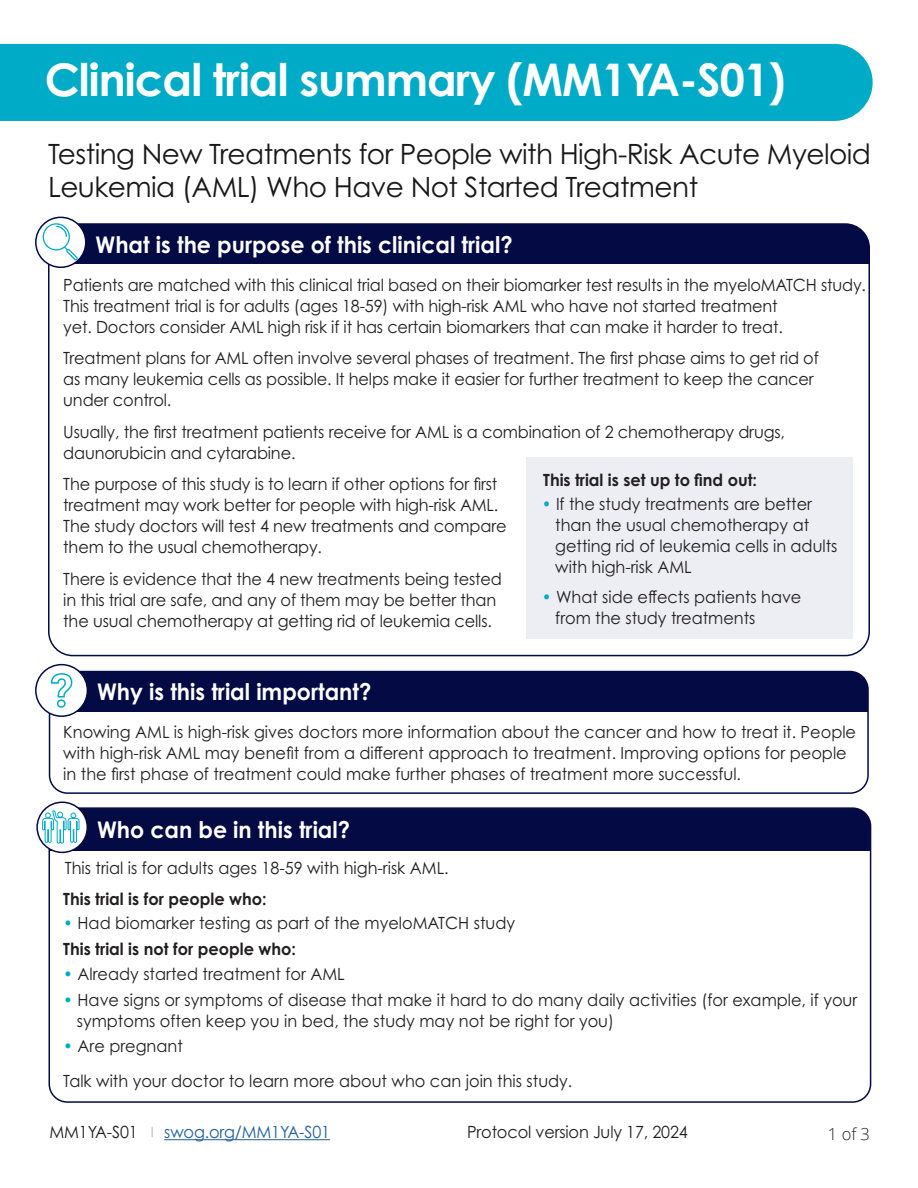
<style>
.page{position:relative;width:918px;height:1188px;background:#fff}
.page>*{position:absolute;margin:0;border:0;box-sizing:border-box;transform-origin:0 0}
.t1{font:700 45px "Century Gothic Pro";letter-spacing:-.02em;color:#fff}
.t2{font:27.9px/32.8px "Century Gothic Pro";letter-spacing:-.02em;color:#191717}
.t3{font:700 22.95px "Century Gothic Pro";color:#fff;scale:.96 1}
.t4{font:16.8px/21px "Century Gothic Pro";letter-spacing:-.01em;color:#231f20;scale:.96 1}
.t5{font:700 16.8px "Century Gothic Pro";color:#231f20;scale:.96 1}
.t6{font:16.8px "Century Gothic Pro";letter-spacing:-.01em;color:#215e9e;scale:.96 1}
.t7{font:300 16.5px "Open Sans";color:#231f20}
.s1{color:#00abc8}
.s2{font-weight:700}
.s3{color:#231f20}
</style>
<div class="page">
<div style="left:526px;top:457px;width:326px;height:182px;background:#edeef4"></div>
<div style="left:0;top:44px;width:873px;height:77px;background:#00abc8"></div>
<div style="left:49px;top:808px;width:822px;height:42px;background:#030a44"></div>
<div style="left:49px;top:807px;width:822px;height:296px;border:2px solid #030a44;border-radius:18px"></div>
<svg style="left:37px;top:802px;width:50px;height:50px"></svg>
<div style="left:36px;top:802px;width:52px;height:51px;border:2px solid #030a44;border-radius:50%"></div>
<svg style="left:42px;top:810px;width:38px;height:34px"></svg>
<div style="left:50px;top:672px;width:818px;height:40px;background:#030a44"></div>
<div style="left:49px;top:671px;width:820px;height:123px;border:2px solid #030a44;border-radius:18px"></div>
<div style="left:36px;top:665px;width:51px;height:51px;background:#fff;border-radius:50%"></div>
<div style="left:35px;top:664px;width:53px;height:53px;border:2px solid #030a44;border-radius:50%"></div>
<svg style="left:50px;top:673px;width:23px;height:35px"></svg>
<div style="left:49px;top:224px;width:820px;height:40px;background:#030a44"></div>
<svg style="left:36px;top:217px;width:50px;height:50px"></svg>
<div style="left:35px;top:217px;width:52px;height:51px;border:2px solid #030a44;border-radius:50%"></div>
<svg style="left:43px;top:223px;width:35px;height:37px"></svg>
<hr style="left:164px;top:1139px;width:166px;height:1px;background:#215e9e">
<h1 class="t1" style="left:45px;top:52px;width:742px">Clinical trial summary (MM1YA-S01)</h1>
<h2 class="t2" style="left:48px;top:137px;width:825px">Testing New Treatments for People with High-Risk Acute Myeloid<br>Leukemia (AML) Who Have Not Started Treatment</h2>
<h3 class="t3" style="left:96px;top:231px;width:436px">What is the purpose of this clinical trial?</h3>
<p class="t4" style="left:63px;top:274px;width:838px">Patients are matched with this clinical trial based on their biomarker test results in the myeloMATCH study.<br>This treatment trial is for adults (ages 18-59) with high-risk AML who have not started treatment<br>yet. Doctors consider AML high risk if it has certain biomarkers that can make it harder to treat.</p>
<p class="t4" style="left:63px;top:348px;width:788px">Treatment plans for AML often involve several phases of treatment. The first phase aims to get rid of as many leukemia cells as possible. It helps make it easier for further treatment to keep the cancer under control.</p>
<p class="t4" style="left:63px;top:421px;width:753px">Usually, the first treatment patients receive for AML is a combination of 2 chemotherapy drugs, daunorubicin and cytarabine.</p>
<p class="t4" style="left:63px;top:474px;width:463px">The purpose of this study is to learn if other options for first treatment may work better for people with high-risk AML.<br>The study doctors will test 4 new treatments and compare them to the usual chemotherapy.</p>
<p class="t4" style="left:63px;top:568px;width:458px">There is evidence that the 4 new treatments being tested in this trial are safe, and any of them may be better than the usual chemotherapy at getting rid of leukemia cells.</p>
<p class="t5" style="left:543px;top:470px;width:224px">This trial is set up to find out:</p>
<p class="t4" style="left:555px;top:494px;width:295px;text-indent:-14px"><span class="s1">•</span> If the study treatments are better than the usual chemotherapy at getting rid of leukemia cells in adults with high-risk AML</p>
<p class="t4" style="left:555px;top:587px;width:258px;text-indent:-14px"><span class="s1">•</span> What side effects patients have from the study treatments</p>
<h3 class="t3" style="left:97px;top:677px;width:287px">Why is this trial important?</h3>
<p class="t4" style="left:63px;top:721px;width:827px">Knowing AML is high-risk gives doctors more information about the cancer and how to treat it. People with high-risk AML may benefit from a different approach to treatment. Improving options for people in the first phase of treatment could make further phases of treatment more successful.</p>
<h3 class="t3" style="left:97px;top:816px;width:265px">Who can be in this trial?</h3>
<p class="t4" style="left:65px;top:857px;width:401px">This trial is for adults ages 18-59 with high-risk AML.</p>
<p class="t5" style="left:63px;top:888px;width:213px">This trial is for people who:</p>
<p class="t4" style="left:63px;top:910px;width:472px;line-height:26.1px"><span class="s1">•</span> Had biomarker testing as part of the myeloMATCH study<br><span class="s2">This trial is not for people who:</span></p>
<p class="t4" style="left:63px;top:964px;width:295px"><span class="s1">•</span> Already started treatment for AML</p>
<p class="t4" style="left:77px;top:989px;width:815px;text-indent:-14px"><span class="s1">•</span> Have signs or symptoms of disease that make it hard to do many daily activities (for example, if your symptoms often keep you in bed, the study may not be right for you)</p>
<p class="t4" style="left:63px;top:1029px;width:532px;line-height:34.2px"><span class="s1">•</span> Are pregnant<br>Talk with your doctor to learn more about who can join this study.</p>
<p class="t6" style="left:50px;top:1122px;width:294px"><span class="s3">MM1YA-S01</span> <sup>|</sup> swog.org/MM1YA-S01</p>
<p class="t4" style="left:467px;top:1121px;width:231px">Protocol version July 17, 2024</p>
<p class="t7" style="left:828px;top:1123px;width:44px">1 of 3</p>
</div>
